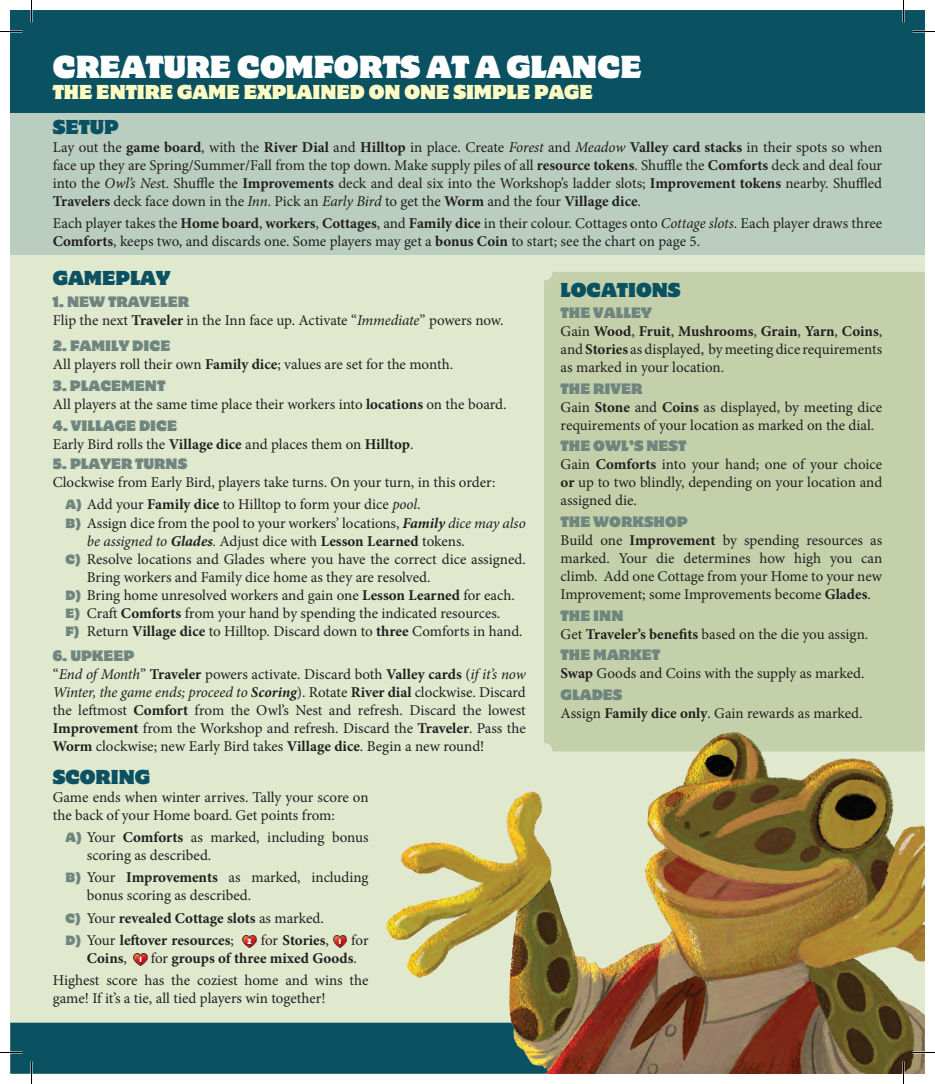
<style>
.page{position:relative;width:935px;height:1084px;background:#fff}
.page>*{position:absolute;margin:0;border:0;box-sizing:border-box;transform-origin:0 0}
.t1{font:28.5px "Motter Cor ITC";color:#fff}
.t2{font:18px "Motter Cor ITC";color:#fffac1}
.t3{font:18px "Motter Cor ITC";color:#0a5162}
.t4{font:15px/18px "Minion Pro";letter-spacing:-.005em;color:#231f20}
.t5{font:700 15px/22.2px "Minion Pro";color:#231f20}
.t6{font:13.5px "Motter Cor ITC";color:#6f867f}
.s1{font-weight:700}
.s2{font-style:italic}
.s3{font-family:"Motter Cor ITC";font-size:12px;color:#6f867f}
.s4{font-weight:700;font-style:italic}
.s5{font-family:"Motter Cor ITC";font-weight:400;font-size:12px;color:#6f867f}
.s6{font-weight:400}
.s7{font-family:"Tondu Beta";font-weight:400;font-size:7.5px;color:#fff}
.s8{font-family:"Tondu Beta";font-size:7.5px;color:#fff}
</style>
<div class="page">
<div style="left:10px;top:10px;width:914px;height:1063px;background:#e0e8ce"></div>
<div style="left:544px;top:272px;width:380px;height:422px;background:#c3d0a9"></div>
<div style="left:10px;top:70px;width:914px;height:185px;background:#b9cdc0"></div>
<div style="left:10px;top:10px;width:914px;height:102px;background:#0a5162"></div>
<div style="left:10px;top:1022px;width:376px;height:51px;background:#0a5162"></div>
<img style="left:242px;top:935px;width:14px;height:12px">
<svg style="left:247px;top:938px;width:5px;height:6px"></svg>
<img style="left:333px;top:935px;width:14px;height:12px">
<svg style="left:339px;top:938px;width:2px;height:6px"></svg>
<svg style="left:134px;top:953px;width:13px;height:12px"></svg>
<img style="left:386px;top:694px;width:538px;height:379px">
<hr style="left:0;top:1051px;width:22px;height:2px;background:#fff">
<hr style="left:912px;top:1051px;width:23px;height:2px;background:#fff">
<hr style="left:902px;top:0;width:2px;height:23px;background:#fff">
<hr style="left:902px;top:1061px;width:2px;height:22px;background:#fff">
<svg style="left:0;top:31px;width:22px;height:1px"></svg>
<svg style="left:912px;top:31px;width:23px;height:1px"></svg>
<svg style="left:0;top:1052px;width:22px;height:1px"></svg>
<svg style="left:912px;top:1052px;width:23px;height:1px"></svg>
<svg style="left:31px;top:0;width:1px;height:23px"></svg>
<svg style="left:31px;top:1061px;width:1px;height:22px"></svg>
<svg style="left:903px;top:0;width:1px;height:23px"></svg>
<svg style="left:903px;top:1061px;width:1px;height:22px"></svg>
<h1 class="t1" style="left:53px;top:48px;width:590px">CREATURE COMFORTS AT A GLANCE</h1>
<p class="t2" style="left:53px;top:80px;width:542px">THE ENTIRE GAME EXPLAINED ON ONE SIMPLE PAGE</p>
<p class="t3" style="left:53px;top:115px;width:67px">SETUP</p>
<p class="t4" style="left:53px;top:138px;width:831px;text-align:justify">Lay out the <span class="s1">game board</span>, with the <span class="s1">River Dial</span> and <span class="s1">Hilltop</span> in place. Create <span class="s2">Forest</span> and <span class="s2">Meadow</span> <span class="s1">Valley card stacks</span> in their spots so when face up they are Spring/Summer/Fall from the top down. Make supply piles of all <span class="s1">resource tokens</span>. Shuffle the <span class="s1">Comforts</span> deck and deal four into the <span class="s2">Owl’s Nes</span>t. Shuffle the <span class="s1">Improvements</span> deck and deal six into the Workshop’s ladder slots; <span class="s1">Improvement tokens</span> nearby. Shuffled <span class="s1">Travelers</span> deck face down in the <span class="s2">Inn</span>. Pick an <span class="s2">Early Bird</span> to get the <span class="s1">Worm</span> and the four <span class="s1">Village dice</span>.</p>
<p class="t4" style="left:53px;top:214px;width:831px">Each player takes the <span class="s1">Home board</span>, <span class="s1">workers</span>, <span class="s1">Cottages</span>, and <span class="s1">Family dice</span> in their colour. Cottages onto <span class="s2">Cottage slots</span>. Each player draws three<br><span class="s1">Comforts</span>, keeps two, and discards one. Some players may get a <span class="s1">bonus Coin</span> to start; see the chart on page 5.</p>
<p class="t3" style="left:53px;top:267px;width:119px">GAMEPLAY</p>
<p class="t6" style="left:53px;top:293px;width:138px">1. NEW TRAVELER</p>
<p class="t4" style="left:53px;top:311px;width:452px">Flip the next <span class="s1">Traveler</span> in the Inn face up. Activate “<span class="s2">Immediate</span>” powers now.</p>
<p class="t6" style="left:53px;top:337px;width:119px">2. FAMILY DICE</p>
<p class="t4" style="left:53px;top:355px;width:402px">All players roll their own <span class="s1">Family dice</span>; values are set for the month.</p>
<p class="t6" style="left:53px;top:377px;width:114px">3. PLACEMENT</p>
<p class="t4" style="left:53px;top:395px;width:455px">All players at the same time place their workers into <span class="s1">locations</span> on the board.</p>
<p class="t6" style="left:53px;top:417px;width:126px">4. VILLAGE DICE</p>
<p class="t4" style="left:53px;top:435px;width:362px">Early Bird rolls the <span class="s1">Village dice</span> and places them on <span class="s1">Hilltop</span>.</p>
<p class="t6" style="left:53px;top:455px;width:136px">5. PLAYER TURNS</p>
<p class="t4" style="left:66px;top:471px;width:431px;line-height:22.2px;text-indent:-13px">Clockwise from Early Bird, players take turns. On your turn, in this order:<br><span class="s3">A)</span> Add your <span class="s1">Family dice</span> to Hilltop to form your dice <span class="s2">pool</span>.</p>
<p class="t4" style="left:66px;top:514px;width:462px"><span class="s3">B)</span> Assign dice from the pool to your workers’ locations, <span class="s4">Family</span> <span class="s2">dice may also</span></p>
<p class="t4" style="left:87px;top:532px;width:380px"><span class="s2">be assigned to</span> <span class="s4">Glades</span><span class="s2">.</span> Adjust dice with <span class="s1">Lesson Learned</span> tokens.</p>
<p class="t4" style="left:66px;top:550px;width:462px"><span class="s3">C)</span> Resolve locations and Glades where you have the correct dice assigned.</p>
<p class="t4" style="left:87px;top:568px;width:345px">Bring workers and Family dice home as they are resolved.</p>
<p class="t4" style="left:66px;top:586px;width:451px"><span class="s3">D)</span> Bring home unresolved workers and gain one <span class="s1">Lesson Learned</span> for each.</p>
<p class="t4" style="left:66px;top:604px;width:436px"><span class="s3">E)</span> Craft <span class="s1">Comforts</span> from your hand by spending the indicated resources.</p>
<p class="t4" style="left:66px;top:622px;width:458px"><span class="s3">F)</span> Return <span class="s1">Village dice</span> to Hilltop. Discard down to <span class="s1">three</span> Comforts in hand.</p>
<p class="t6" style="left:53px;top:647px;width:83px">6. UPKEEP</p>
<p class="t4" style="left:53px;top:665px;width:474px;text-align:justify">“<span class="s2">End of Month</span>” <span class="s1">Traveler</span> powers activate. Discard both <span class="s1">Valley cards</span> (<span class="s2">if it’s now Winter, the game ends; proceed to</span> <span class="s4">Scoring</span>). Rotate <span class="s1">River dial</span> clockwise. Discard the leftmost <span class="s1">Comfort</span> from the Owl’s Nest and refresh. Discard the lowest <span class="s1">Improvement</span> from the Workshop and refresh. Discard the <span class="s1">Traveler</span>. Pass the <span class="s1">Worm</span> clockwise; new Early Bird takes <span class="s1">Village dice</span>. Begin a new round!</p>
<p class="t3" style="left:53px;top:765px;width:99px">SCORING</p>
<p class="t4" style="left:53px;top:788px;width:317px">Game ends when winter arrives. Tally your score on the back of your Home board. Get points from:</p>
<p class="t4" style="left:87px;top:828px;width:283px;text-indent:-21px"><span class="s3">A)</span> Your <span class="s1">Comforts</span> as marked, including bonus scoring as described.</p>
<p class="t4" style="left:87px;top:868px;width:283px;text-indent:-21px"><span class="s3">B)</span> Your <span class="s1">Improvements</span> as marked, including bonus scoring as described.</p>
<p class="t5" style="left:66px;top:906px;width:304px"><span class="s5">C)</span> <span class="s6">Your</span> revealed Cottage slots <span class="s6">as marked.<br></span><span class="s5">D)</span> <span class="s6">Your</span> leftover resources<span class="s6">;</span> <span class="s7">2</span> <span class="s6">for</span> Stories<span class="s6">,</span> <span class="s7">1</span> <span class="s6">for</span></p>
<p class="t4" style="left:53px;top:947px;width:317px;line-height:22.2px;text-indent:34px"><span class="s1">Coins</span>, <span class="s8">1</span> for <span class="s1">groups of three mixed Goods</span>.<br>Highest score has the coziest home and wins the</p>
<p class="t4" style="left:53px;top:989px;width:274px">game! If it’s a tie, all tied players win together!</p>
<p class="t3" style="left:560px;top:278px;width:121px">LOCATIONS</p>
<p class="t6" style="left:560px;top:304px;width:93px">THE VALLEY</p>
<p class="t4" style="left:560px;top:322px;width:323px;text-align:justify">Gain <span class="s1">Wood</span>, <span class="s1">Fruit</span>, <span class="s1">Mushrooms</span>, <span class="s1">Grain</span>, <span class="s1">Yarn</span>, <span class="s1">Coins</span>, and <span class="s1">Stories</span> as displayed, by meeting dice requirements as marked in your location.</p>
<p class="t6" style="left:560px;top:380px;width:83px">THE RIVER</p>
<p class="t4" style="left:560px;top:398px;width:323px">Gain <span class="s1">Stone</span> and <span class="s1">Coins</span> as displayed, by meeting dice requirements of your location as marked on the dial.</p>
<p class="t6" style="left:560px;top:437px;width:127px">THE OWL’S NEST</p>
<p class="t4" style="left:560px;top:455px;width:323px;text-align:justify">Gain <span class="s1">Comforts</span> into your hand; one of your choice <span class="s1">or</span> up to two blindly, depending on your location and assigned die.</p>
<p class="t6" style="left:560px;top:513px;width:128px">THE WORKSHOP</p>
<p class="t4" style="left:560px;top:531px;width:323px;text-align:justify">Build one <span class="s1">Improvement</span> by spending resources as marked. Your die determines how high you can climb. Add one Cottage from your Home to your new Improvement; some Improvements become <span class="s1">Glades</span>.</p>
<p class="t6" style="left:560px;top:606px;width:64px">THE INN</p>
<p class="t4" style="left:560px;top:625px;width:309px">Get <span class="s1">Traveler’s benefits</span> based on the die you assign.</p>
<p class="t6" style="left:560px;top:646px;width:101px">THE MARKET</p>
<p class="t4" style="left:560px;top:664px;width:305px"><span class="s1">Swap</span> Goods and Coins with the supply as marked.</p>
<p class="t6" style="left:560px;top:686px;width:63px">GLADES</p>
<p class="t4" style="left:560px;top:704px;width:303px">Assign <span class="s1">Family dice only</span>. Gain rewards as marked.</p>
</div>
